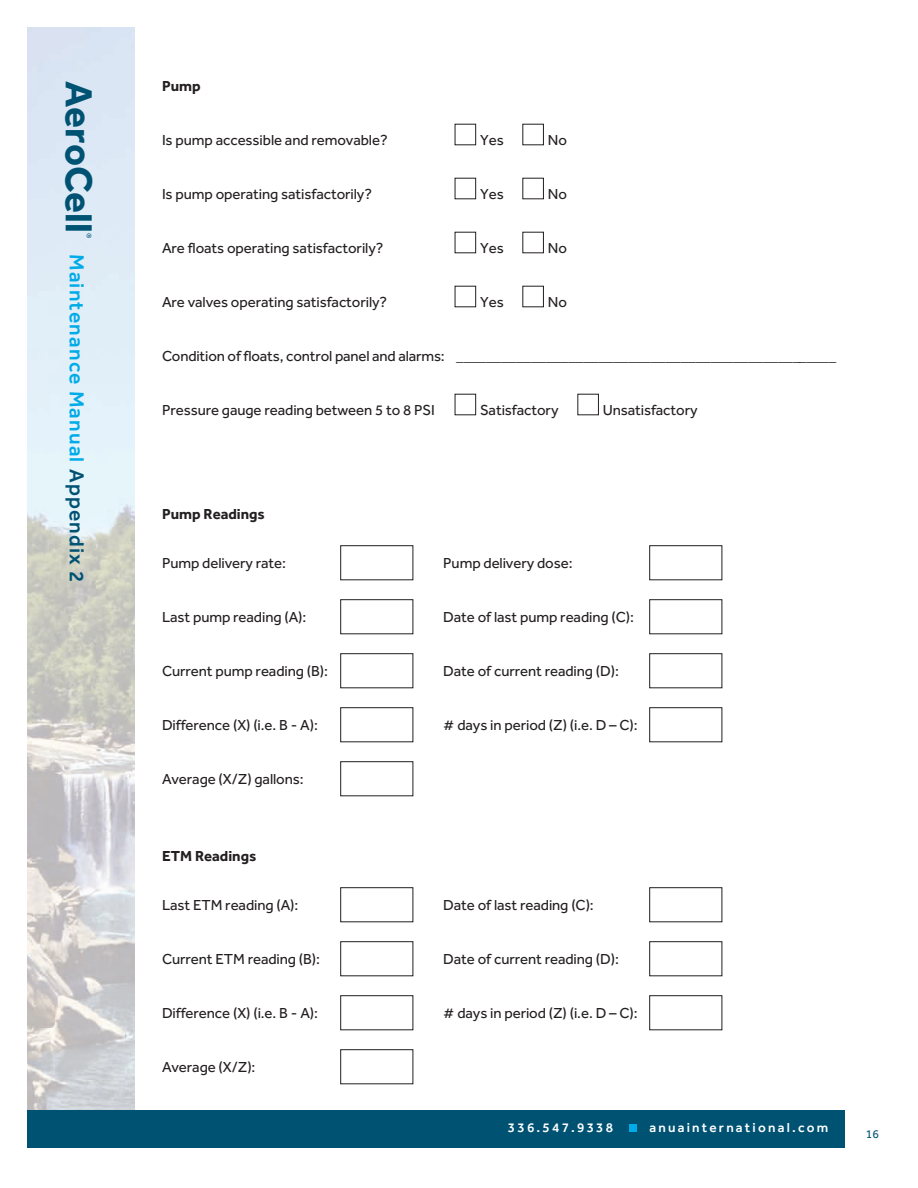
<style>
.page{position:relative;width:918px;height:1188px;background:#fff}
.page>*{position:absolute;margin:0;border:0;box-sizing:border-box;transform-origin:0 0}
.t1{font:700 39px "Effra";color:#005273}
.t2{font:500 21px "Effra";letter-spacing:.055em;color:#00abe7}
.t3{font:15px "Effra";letter-spacing:-.005em;color:#231f20}
.t4{font:700 15px "Effra";color:#231f20}
.t5{font:500 13.5px "Effra";letter-spacing:.165em;color:#fff}
.t6{font:12px "Effra";color:#005273}
.t7{font:6.75px "Effra";color:#005273}
.s1{color:#005273}
</style>
<div class="page">
<img style="left:27px;top:27px;width:108px;height:1083px">
<div style="left:27px;top:1110px;width:818px;height:38px;background:#005273"></div>
<div style="left:629px;top:1124px;width:8px;height:8px;background:#00abe7"></div>
<div style="left:523px;top:286px;width:21px;height:21px;border:1px solid #231f20"></div>
<div style="left:455px;top:286px;width:21px;height:21px;border:1px solid #231f20"></div>
<div style="left:523px;top:232px;width:21px;height:21px;border:1px solid #231f20"></div>
<div style="left:455px;top:232px;width:21px;height:21px;border:1px solid #231f20"></div>
<div style="left:578px;top:394px;width:21px;height:21px;border:1px solid #231f20"></div>
<div style="left:455px;top:394px;width:21px;height:21px;border:1px solid #231f20"></div>
<div style="left:523px;top:178px;width:21px;height:21px;border:1px solid #231f20"></div>
<div style="left:455px;top:178px;width:21px;height:21px;border:1px solid #231f20"></div>
<div style="left:523px;top:124px;width:21px;height:21px;border:1px solid #231f20"></div>
<div style="left:455px;top:124px;width:21px;height:21px;border:1px solid #231f20"></div>
<h1 class="t1" style="left:103px;top:81px;width:153px;rotate:90deg">AeroCell</h1>
<p class="t7" style="left:93px;top:233px;width:7px;rotate:90deg">®</p>
<h2 class="t2" style="left:89px;top:254px;width:330px;rotate:90deg">Maintenance Manual <span class="s1">Appendix 2</span></h2>
<p class="t4" style="left:162px;top:77px;width:40px">Pump</p>
<p class="t3" style="left:162px;top:131px;width:227px">Is pump accessible and removable?</p>
<p class="t3" style="left:480px;top:131px;width:25px">Yes</p>
<p class="t3" style="left:548px;top:131px;width:21px">No</p>
<p class="t3" style="left:162px;top:185px;width:211px">Is pump operating satisfactorily?</p>
<p class="t3" style="left:480px;top:185px;width:25px">Yes</p>
<p class="t3" style="left:548px;top:185px;width:21px">No</p>
<p class="t3" style="left:162px;top:239px;width:223px">Are floats operating satisfactorily?</p>
<p class="t3" style="left:480px;top:239px;width:25px">Yes</p>
<p class="t3" style="left:548px;top:239px;width:21px">No</p>
<p class="t3" style="left:162px;top:293px;width:227px">Are valves operating satisfactorily?</p>
<p class="t3" style="left:480px;top:293px;width:25px">Yes</p>
<p class="t3" style="left:548px;top:293px;width:21px">No</p>
<p class="t3" style="left:162px;top:347px;width:676px">Condition of floats, control panel and alarms: ___________________________________________________</p>
<p class="t3" style="left:162px;top:401px;width:274px">Pressure gauge reading between 5 to 8 PSI</p>
<p class="t3" style="left:480px;top:401px;width:80px">Satisfactory</p>
<p class="t3" style="left:603px;top:401px;width:96px">Unsatisfactory</p>
<p class="t4" style="left:162px;top:504px;width:104px">Pump Readings</p>
<p class="t3" style="left:162px;top:554px;width:126px">Pump delivery rate:</p>
<p class="t3" style="left:443px;top:554px;width:131px">Pump delivery dose:</p>
<p class="t3" style="left:162px;top:608px;width:146px">Last pump reading (A):</p>
<p class="t3" style="left:443px;top:608px;width:192px">Date of last pump reading (C):</p>
<p class="t3" style="left:162px;top:662px;width:167px">Current pump reading (B):</p>
<p class="t3" style="left:443px;top:662px;width:177px">Date of current reading (D):</p>
<p class="t3" style="left:162px;top:716px;width:157px">Difference (X) (i.e. B - A):</p>
<p class="t3" style="left:443px;top:716px;width:196px"># days in period (Z) (i.e. D – C):</p>
<p class="t3" style="left:162px;top:770px;width:143px">Average (X/Z) gallons:</p>
<p class="t4" style="left:162px;top:846px;width:96px">ETM Readings</p>
<p class="t3" style="left:162px;top:896px;width:138px">Last ETM reading (A):</p>
<p class="t3" style="left:443px;top:896px;width:152px">Date of last reading (C):</p>
<p class="t3" style="left:162px;top:950px;width:160px">Current ETM reading (B):</p>
<p class="t3" style="left:443px;top:950px;width:177px">Date of current reading (D):</p>
<p class="t3" style="left:162px;top:1004px;width:157px">Difference (X) (i.e. B - A):</p>
<p class="t3" style="left:443px;top:1004px;width:196px"># days in period (Z) (i.e. D – C):</p>
<p class="t3" style="left:162px;top:1058px;width:95px">Average (X/Z):</p>
<p class="t5" style="left:508px;top:1119px;width:107px">336.547.9338</p>
<p class="t5" style="left:649px;top:1119px;width:180px">anuainternational.com</p>
<p class="t6" style="left:866px;top:1126px;width:15px">16</p>
</div>
